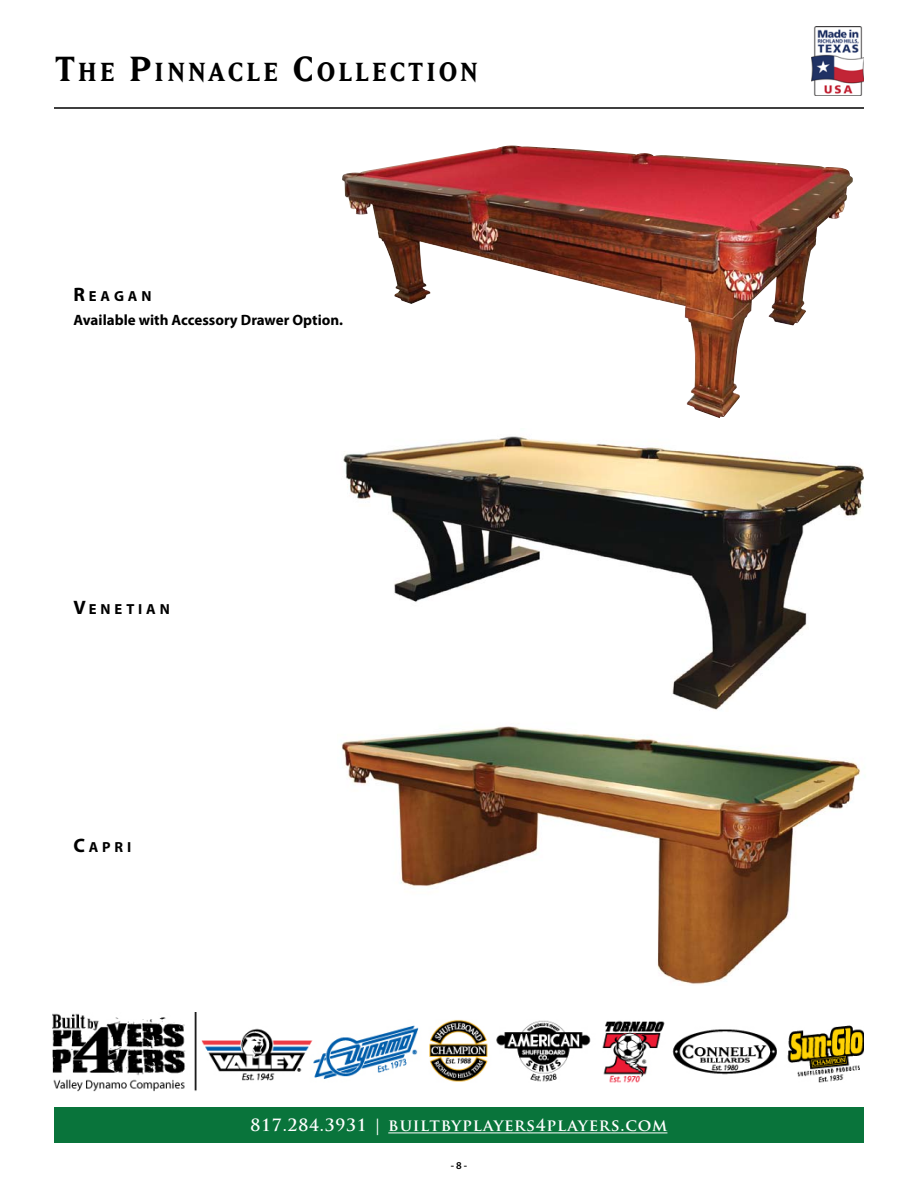
<style>
.page{position:relative;width:918px;height:1188px;background:#fff}
.page>*{position:absolute;margin:0;border:0;box-sizing:border-box;transform-origin:0 0}
.t1{font:25.8px "Matrix II Bold";letter-spacing:.135em;color:#000}
.t2{font:700 16.5px "Trajan Pro";letter-spacing:.05em;color:#fff}
.t3{font:700 15px "Myriad Pro";color:#000}
.t4{font:700 14.7px "Myriad Pro";letter-spacing:.265em;color:#000}
.t5{font:600 10.5px "Myriad Pro";color:#000}
.s1{font-size:34.5px}
.s2{font-size:19.5px}
</style>
<div class="page">
<img style="left:341px;top:726px;width:520px;height:259px">
<img style="left:342px;top:146px;width:490px;height:272px">
<hr style="left:54px;top:107px;width:810px;height:2px;background:#000">
<div style="left:54px;top:1107px;width:810px;height:36px;background:#09743b"></div>
<hr style="left:388px;top:1132px;width:279px;height:1px;background:#fff">
<img style="left:343px;top:436px;width:521px;height:274px">
<img style="left:811px;top:27px;width:53px;height:69px">
<img style="left:53px;top:1013px;width:811px;height:79px">
<h1 class="t1" style="left:55px;top:56px;width:424px"><span class="s1">T</span>HE <span class="s1">P</span>INNACLE <span class="s1">C</span>OLLECTION</h1>
<p class="t4" style="left:73px;top:287px;width:80px"><span class="s2">R</span> EAGAN</p>
<p class="t3" style="left:73px;top:310px;width:271px">Available with Accessory Drawer Option.</p>
<p class="t4" style="left:73px;top:599px;width:98px"><span class="s2">V</span>ENETIAN</p>
<p class="t4" style="left:73px;top:837px;width:59px"><span class="s2">C</span>APRI</p>
<p class="t2" style="left:251px;top:1115px;width:418px">817.284.3931 | BUILTBYPLAYERS4PLAYERS.COM</p>
<p class="t5" style="left:451px;top:1159px;width:18px">-8-</p>
</div>
